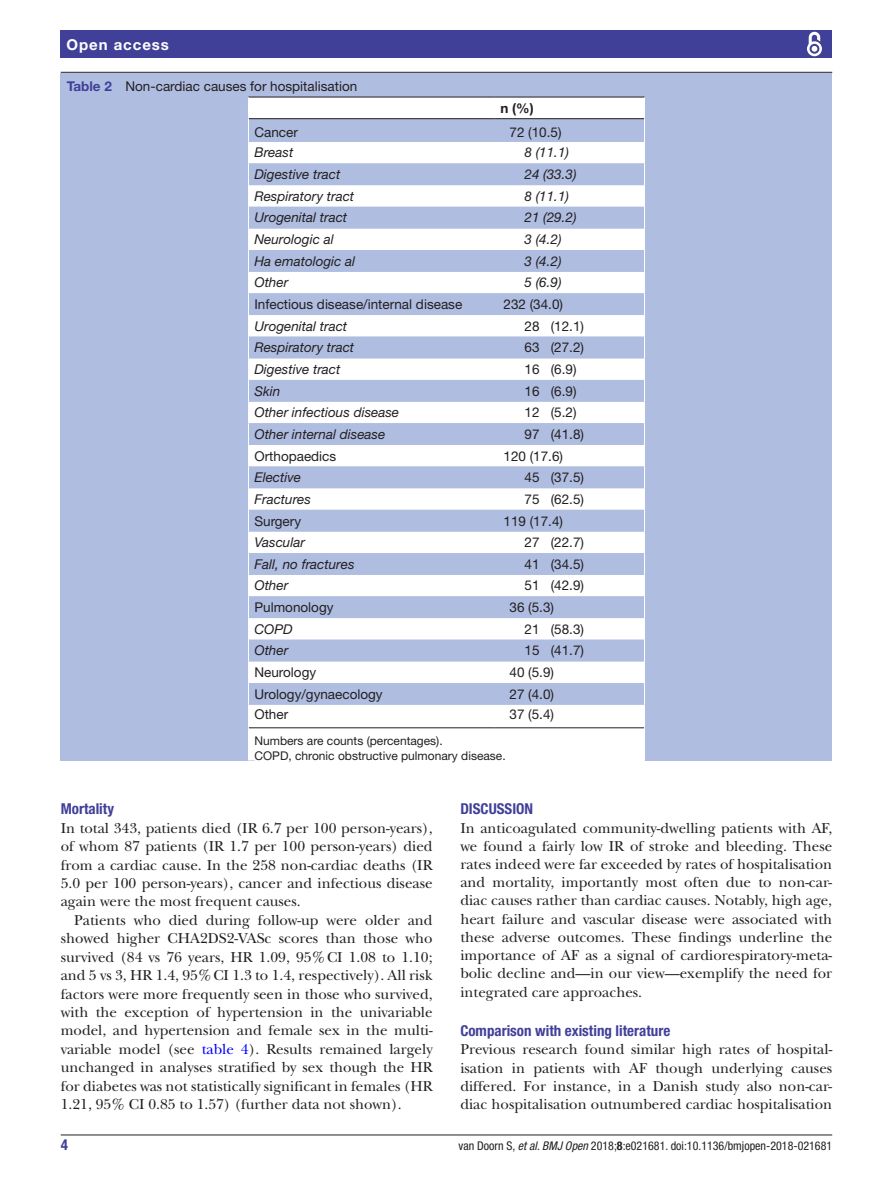
<style>
.page{position:relative;width:893px;height:1191px;background:#fff}
.page>*{position:absolute;margin:0;border:0;box-sizing:border-box;transform-origin:0 0}
.t1{font:15px/18.5px "New Baskerville";color:#231f20;text-align:justify}
.t2{font:700 condensed 15px "Helvetica Neue LT Std";color:#414099}
.t3{font:700 15px "Helvetica Neue LT Std";letter-spacing:.065em;color:#fff}
.t4{font:13.5px "Helvetica Neue LT Std";color:#231f20}
.t5{font:italic 13.5px "Helvetica Neue LT Std";color:#231f20}
.t6{font:700 13.5px "Helvetica Neue LT Std";color:#231f20}
.t7{font:12px/15px "Helvetica Neue LT Std";color:#231f20}
.t8{font:condensed 12px "Helvetica Neue LT Std";color:#231f20}
.s1{font-weight:700;color:#414099}
.s2{color:#00f}
.s3{font-style:italic}
.s4{font-weight:700}
</style>
<div class="page">
<hr style="left:61px;top:1134px;width:771px;height:1px;background:#231f20">
<div style="left:61px;top:31px;width:771px;height:27px;background:#414099"></div>
<svg style="left:807px;top:31px;width:15px;height:26px"></svg>
<div style="left:61px;top:73px;width:771px;height:687px;background:#afbde1"></div>
<hr style="left:61px;top:72px;width:771px;height:1px;background:#231f20">
<div style="left:249px;top:98px;width:395px;height:662px;background:#fff"></div>
<svg style="left:249px;top:119px;width:395px;height:585px"></svg>
<hr style="left:248px;top:97px;width:246px;height:1px;background:#231f20">
<hr style="left:249px;top:118px;width:245px;height:1px;background:#231f20">
<hr style="left:494px;top:97px;width:151px;height:1px;background:#231f20">
<hr style="left:494px;top:118px;width:150px;height:1px;background:#231f20">
<hr style="left:249px;top:727px;width:245px;height:1px;background:#231f20">
<hr style="left:494px;top:727px;width:150px;height:1px;background:#231f20">
<svg style="left:248px;top:97px;width:1px;height:631px"></svg>
<hr style="left:248px;top:728px;width:1px;height:32px;background:#fff">
<svg style="left:644px;top:97px;width:1px;height:631px"></svg>
<hr style="left:644px;top:728px;width:1px;height:32px;background:#fff">
<hr style="left:254px;top:744px;width:390px;height:2px;background:#fff">
<hr style="left:254px;top:759px;width:390px;height:2px;background:#fff">
<p class="t3" style="left:66px;top:35px;width:104px">Open access</p>
<p class="t4" style="left:67px;top:78px;width:292px"><span class="s1">Table 2</span> Non-cardiac causes for hospitalisation</p>
<p class="t6" style="left:500px;top:99px;width:35px">n (%)</p>
<p class="t4" style="left:254px;top:124px;width:45px">Cancer</p>
<p class="t4" style="left:509px;top:124px;width:54px">72 (10.5)</p>
<p class="t5" style="left:254px;top:145px;width:40px">Breast</p>
<p class="t5" style="left:524px;top:145px;width:46px">8 (11.1)</p>
<p class="t5" style="left:254px;top:166px;width:87px">Digestive tract</p>
<p class="t5" style="left:524px;top:166px;width:54px">24 (33.3)</p>
<p class="t5" style="left:254px;top:188px;width:101px">Respiratory tract</p>
<p class="t5" style="left:524px;top:188px;width:46px">8 (11.1)</p>
<p class="t5" style="left:254px;top:209px;width:94px">Urogenital tract</p>
<p class="t5" style="left:524px;top:209px;width:54px">21 (29.2)</p>
<p class="t5" style="left:254px;top:231px;width:81px">Neurologic al</p>
<p class="t5" style="left:524px;top:231px;width:39px">3 (4.2)</p>
<p class="t5" style="left:254px;top:253px;width:102px">Ha ematologic al</p>
<p class="t5" style="left:524px;top:253px;width:39px">3 (4.2)</p>
<p class="t5" style="left:254px;top:274px;width:35px">Other</p>
<p class="t5" style="left:524px;top:274px;width:39px">5 (6.9)</p>
<p class="t4" style="left:254px;top:296px;width:209px">Infectious disease/internal disease</p>
<p class="t4" style="left:503px;top:296px;width:61px">232 (34.0)</p>
<p class="t5" style="left:254px;top:318px;width:94px">Urogenital tract</p>
<p class="t4" style="left:524px;top:318px;width:61px">28 (12.1)</p>
<p class="t5" style="left:254px;top:339px;width:101px">Respiratory tract</p>
<p class="t4" style="left:524px;top:339px;width:61px">63 (27.2)</p>
<p class="t5" style="left:254px;top:361px;width:87px">Digestive tract</p>
<p class="t4" style="left:524px;top:361px;width:54px">16 (6.9)</p>
<p class="t5" style="left:254px;top:383px;width:27px">Skin</p>
<p class="t4" style="left:524px;top:383px;width:54px">16 (6.9)</p>
<p class="t5" style="left:254px;top:404px;width:146px">Other infectious disease</p>
<p class="t4" style="left:524px;top:404px;width:54px">12 (5.2)</p>
<p class="t5" style="left:254px;top:426px;width:132px">Other internal disease</p>
<p class="t4" style="left:524px;top:426px;width:61px">97 (41.8)</p>
<p class="t4" style="left:254px;top:448px;width:83px">Orthopaedics</p>
<p class="t4" style="left:503px;top:448px;width:61px">120 (17.6)</p>
<p class="t5" style="left:254px;top:469px;width:48px">Elective</p>
<p class="t4" style="left:524px;top:469px;width:61px">45 (37.5)</p>
<p class="t5" style="left:254px;top:491px;width:58px">Fractures</p>
<p class="t4" style="left:524px;top:491px;width:61px">75 (62.5)</p>
<p class="t4" style="left:254px;top:512px;width:48px">Surgery</p>
<p class="t4" style="left:503px;top:512px;width:61px">119 (17.4)</p>
<p class="t5" style="left:254px;top:534px;width:52px">Vascular</p>
<p class="t4" style="left:524px;top:534px;width:61px">27 (22.7)</p>
<p class="t5" style="left:254px;top:556px;width:102px">Fall, no fractures</p>
<p class="t4" style="left:524px;top:556px;width:61px">41 (34.5)</p>
<p class="t5" style="left:254px;top:577px;width:35px">Other</p>
<p class="t4" style="left:524px;top:577px;width:61px">51 (42.9)</p>
<p class="t4" style="left:254px;top:599px;width:81px">Pulmonology</p>
<p class="t4" style="left:509px;top:599px;width:46px">36 (5.3)</p>
<p class="t5" style="left:254px;top:621px;width:40px">COPD</p>
<p class="t4" style="left:524px;top:621px;width:61px">21 (58.3)</p>
<p class="t5" style="left:254px;top:642px;width:35px">Other</p>
<p class="t4" style="left:524px;top:642px;width:61px">15 (41.7)</p>
<p class="t4" style="left:254px;top:664px;width:63px">Neurology</p>
<p class="t4" style="left:509px;top:664px;width:46px">40 (5.9)</p>
<p class="t4" style="left:254px;top:686px;width:130px">Urology/gynaecology</p>
<p class="t4" style="left:509px;top:686px;width:46px">27 (4.0)</p>
<p class="t4" style="left:254px;top:706px;width:35px">Other</p>
<p class="t4" style="left:509px;top:706px;width:46px">37 (5.4)</p>
<p class="t7" style="left:254px;top:733px;width:253px">Numbers are counts (percentages).<br>COPD, chronic obstructive pulmonary disease.</p>
<p class="t2" style="left:61px;top:800px;width:55px">Mortality</p>
<p class="t1" style="left:61px;top:818px;width:373px">In total 343, patients died (IR 6.7 per 100 person-years), of whom 87 patients (IR 1.7 per 100 person-years) died from a cardiac cause. In the 258 non-cardiac deaths (IR 5.0 per 100 person-years), cancer and infectious disease again were the most frequent causes.</p>
<p class="t1" style="left:61px;top:911px;width:373px;text-indent:14px">Patients who died during follow-up were older and showed higher CHA2DS2-VASc scores than those who survived (84 vs 76 years, HR 1.09, 95%CI 1.08 to 1.10; and 5 vs 3, HR 1.4, 95%CI 1.3 to 1.4, respectively). All risk factors were more frequently seen in those who survived, with the exception of hypertension in the univariable model, and hypertension and female sex in the multi&shy;variable model (see <span class="s2">table 4</span>). Results remained largely unchanged in analyses stratified by sex though the HR for diabetes was not statistically significant in females (HR 1.21, 95% CI 0.85 to 1.57) (further data not shown).</p>
<p class="t2" style="left:460px;top:800px;width:74px">Discussion</p>
<p class="t1" style="left:460px;top:818px;width:373px">In anticoagulated community-dwelling patients with AF, we found a fairly low IR of stroke and bleeding. These rates indeed were far exceeded by rates of hospitalisation and mortality, importantly most often due to non-car&shy;diac causes rather than cardiac causes. Notably, high age, heart failure and vascular disease were associated with these adverse outcomes. These findings underline the importance of AF as a signal of cardiorespiratory-meta&shy;bolic decline and—in our view—exemplify the need for integrated care approaches.</p>
<p class="t2" style="left:460px;top:1021px;width:211px">Comparison with existing literature</p>
<p class="t1" style="left:460px;top:1040px;width:373px">Previous research found similar high rates of hospital&shy;isation in patients with AF though underlying causes differed. For instance, in a Danish study also non-car&shy;diac hospitalisation outnumbered cardiac hospitalisation</p>
<p class="t2" style="left:61px;top:1135px;width:9px">4</p>
<p class="t8" style="left:459px;top:1138px;width:375px">van Doorn S, <span class="s3">et al</span>. <span class="s3">BMJ Open</span> 2018;<span class="s4">8</span>:e021681. doi:10.1136/bmjopen-2018-021681</p>
</div>
